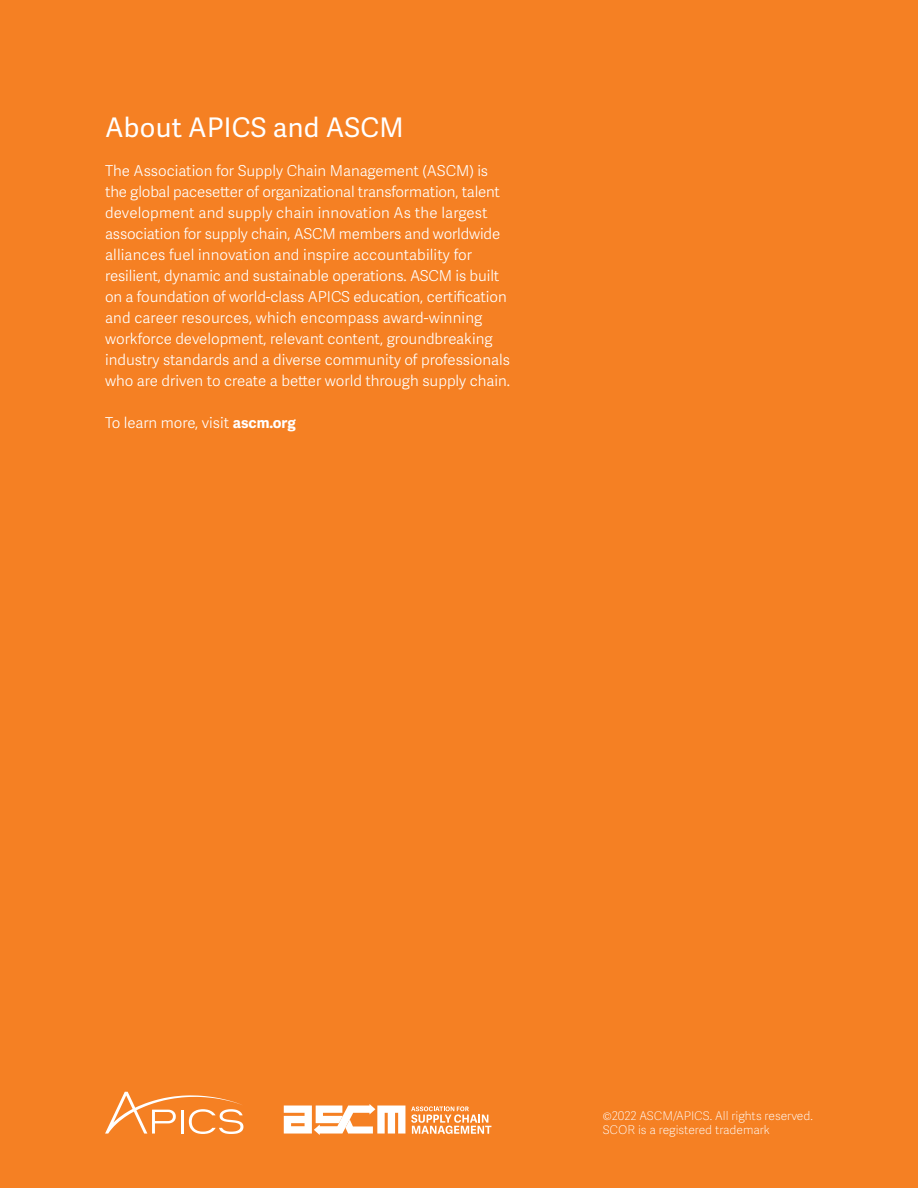
<style>
.page{position:relative;width:918px;height:1188px;background:#f58023}
.page>*{position:absolute;margin:0;border:0;box-sizing:border-box;transform-origin:0 0}
.t1{font:27px "Adelle Sans";letter-spacing:.01em;color:#fff}
.Intro_Paragraph_Text{font:300 15px/21px "Adelle Sans";letter-spacing:-.005em;color:#fff}
.t2{font:100 12px/14.4px "Adelle Sans";color:#fff}
.s1{font-weight:700}
</style>
<div class="page">
<svg style="left:105px;top:1092px;width:138px;height:42px"></svg>
<svg style="left:411px;top:1106px;width:80px;height:28px"></svg>
<svg style="left:284px;top:1104px;width:121px;height:31px"></svg>
<p class="t1" style="left:105px;top:108px;width:300px">About APICS and ASCM</p>
<p class="Intro_Paragraph_Text" style="left:105px;top:159px;width:407px">The Association for Supply Chain Management (ASCM) is the global pacesetter of organizational transformation, talent development and supply chain innovation As the largest association for supply chain, ASCM members and worldwide alliances fuel innovation and inspire accountability for resilient, dynamic and sustainable operations. ASCM is built on a foundation of world-class APICS education, certification and career resources, which encompass award-winning workforce development, relevant content, groundbreaking industry standards and a diverse community of professionals who are driven to create a better world through supply chain.</p>
<p class="Intro_Paragraph_Text" style="left:105px;top:411px;width:192px">To learn more, visit <span class="s1">ascm.org</span></p>
<p class="t2" style="left:603px;top:1108px;width:212px">©2022 ASCM/APICS. All rights reserved.<br>SCOR is a registered trademark</p>
</div>
